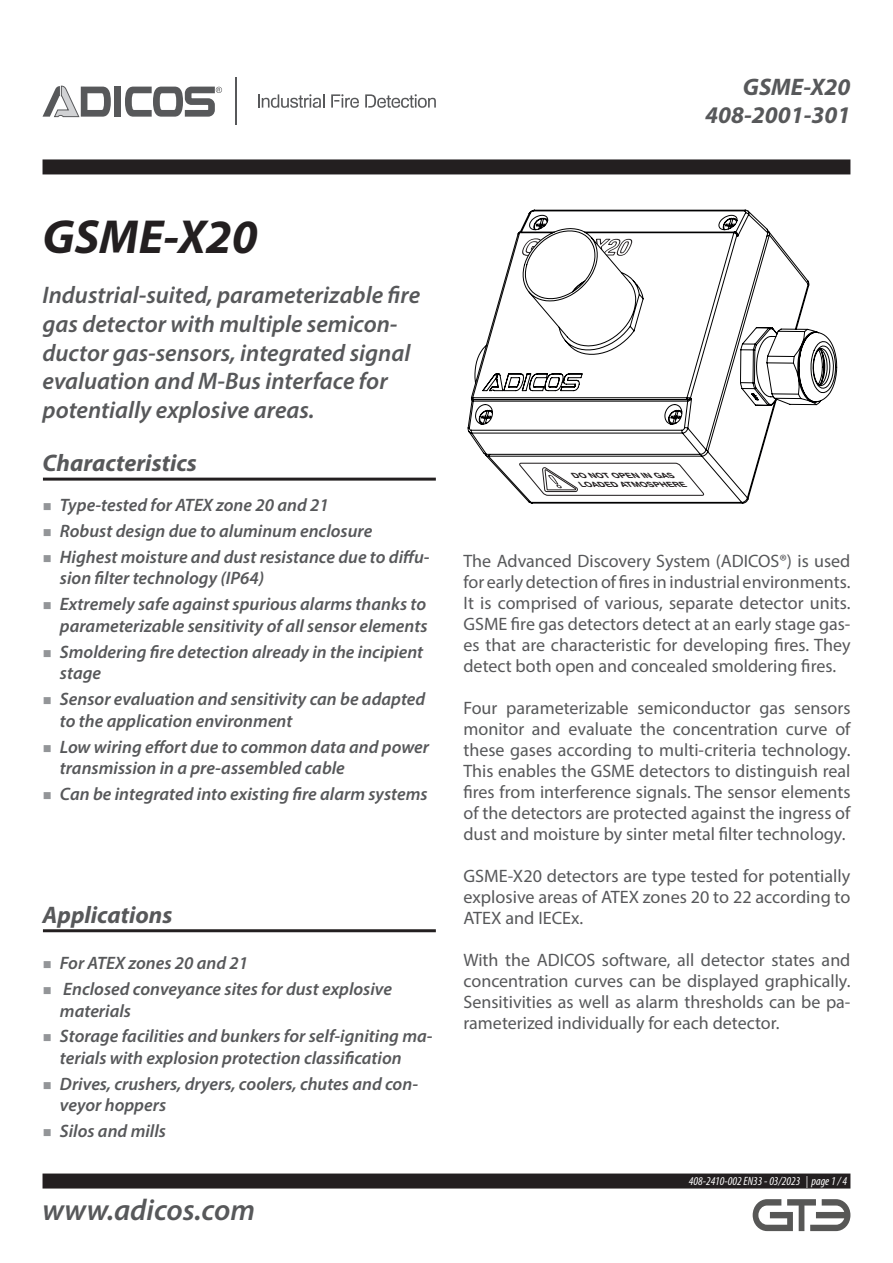
<style>
.page{position:relative;width:893px;height:1263px;background:#fff}
.page>*{position:absolute;margin:0;border:0;box-sizing:border-box;transform-origin:0 0}
._01_-_Überschrift_Da{font:italic 700 48px "Myriad Pro";color:#231f20}
.t1{font:italic 600 30px "Myriad Pro";color:#57585a}
.t2{font:italic 600 24px/28.8px "Myriad Pro";color:#57585a}
.t3{font:italic 700 24px "Myriad Pro";color:#57585a}
.Fließtext{font:18px/21px "Myriad Pro";color:#57585a;text-align:justify}
.t4{font:italic 600 18px/21.6px "Myriad Pro";color:#57585a}
.Überschrift_unnumber{font:italic condensed 12px "Myriad Pro";color:#fff}
.t5{font:italic 700 7.2px/8.7px "Helvetica Rounded";color:#231f20;scale:1.25 1}
</style>
<div class="page">
<svg style="left:258px;top:94px;width:66px;height:14px"></svg>
<svg style="left:331px;top:94px;width:28px;height:14px"></svg>
<svg style="left:365px;top:94px;width:71px;height:14px"></svg>
<hr style="left:235px;top:77px;width:2px;height:48px;background:#57585a">
<div style="left:115px;top:87px;width:6px;height:30px;background:#57585a"></div>
<svg style="left:43px;top:86px;width:68px;height:31px"></svg>
<svg style="left:125px;top:87px;width:97px;height:30px"></svg>
<svg style="left:753px;top:1199px;width:97px;height:32px"></svg>
<div style="left:43px;top:159px;width:807px;height:15px;background:#231f20"></div>
<div style="left:43px;top:1173px;width:807px;height:15px;background:#231f20"></div>
<svg style="left:468px;top:210px;width:369px;height:293px"></svg>
<svg style="left:518px;top:462px;width:187px;height:34px"></svg>
<hr style="left:43px;top:929px;width:393px;height:3px;background:#231f20">
<hr style="left:43px;top:478px;width:393px;height:3px;background:#231f20">
<p class="t3" style="left:743px;top:71px;width:109px">GSME-X20</p>
<p class="t3" style="left:705px;top:100px;width:147px">408-2001-301</p>
<p class="_01_-_Überschrift_Da" style="left:43px;top:205px;width:217px">GSME-X20</p>
<p class="t2" style="left:43px;top:280px;width:379px">Industrial-suited, parameterizable fire gas detector with multiple semicon&shy;ductor gas-sensors, integrated signal evaluation and M-Bus interface for potentially explosive areas.</p>
<p class="t3" style="left:43px;top:447px;width:156px">Characteristics</p>
<p class="t4" style="left:60px;top:494px;width:270px">Type-tested for ATEX zone 20 and 21</p>
<p class="t4" style="left:60px;top:520px;width:314px">Robust design due to aluminum enclosure</p>
<p class="t4" style="left:60px;top:545px;width:371px">Highest moisture and dust resistance due to diffu&shy;sion filter technology (IP64)</p>
<p class="t4" style="left:60px;top:593px;width:369px">Extremely safe against spurious alarms thanks to parameterizable sensitivity of all sensor elements</p>
<p class="t4" style="left:60px;top:640px;width:365px">Smoldering fire detection already in the incipient stage</p>
<p class="t4" style="left:60px;top:688px;width:367px">Sensor evaluation and sensitivity can be adapted to the application environment</p>
<p class="t4" style="left:60px;top:735px;width:371px">Low wiring effort due to common data and power transmission in a pre-assembled cable</p>
<p class="t4" style="left:60px;top:783px;width:369px">Can be integrated into existing fire alarm systems</p>
<p class="t3" style="left:43px;top:899px;width:131px">Applications</p>
<p class="t4" style="left:60px;top:952px;width:190px">For ATEX zones 20 and 21</p>
<p class="t4" style="left:60px;top:977px;width:334px">Enclosed conveyance sites for dust explosive materials</p>
<p class="t4" style="left:60px;top:1025px;width:374px">Storage facilities and bunkers for self-igniting ma&shy;terials with explosion protection classification</p>
<p class="t4" style="left:60px;top:1072px;width:360px">Drives, crushers, dryers, coolers, chutes and con&shy;veyor hoppers</p>
<p class="t4" style="left:60px;top:1120px;width:108px">Silos and mills</p>
<h2 class="t1" style="left:43px;top:1191px;width:214px">www.adicos.com</h2>
<p class="t5" style="left:581px;top:471px;width:92px;text-indent:-7px">DONOTOPENINGAS<br>LOADEDATMOSPHERE</p>
<p class="Fließtext" style="left:463px;top:550px;width:388px">The Advanced Discovery System (ADICOS®) is used for early detection of fires in industrial environments.<br>It is comprised of various, separate detector units.<br>GSME fire gas detectors detect at an early stage gas&shy;es that are characteristic for developing fires. They detect both open and concealed smoldering fires.</p>
<p class="Fließtext" style="left:463px;top:697px;width:388px">Four parameterizable semiconductor gas sensors monitor and evaluate the concentration curve of these gases according to multi-criteria technology.<br>This enables the GSME detectors to distinguish real fires from interference signals. The sensor elements of the detectors are protected against the ingress of dust and moisture by sinter metal filter technology.</p>
<p class="Fließtext" style="left:463px;top:865px;width:388px">GSME-X20 detectors are type tested for potentially explosive areas of ATEX zones 20 to 22 according to ATEX and IECEx.</p>
<p class="Fließtext" style="left:463px;top:949px;width:388px">With the ADICOS software, all detector states and concentration curves can be displayed graphically.<br>Sensitivities as well as alarm thresholds can be pa&shy;rameterized individually for each detector.</p>
<p class="Überschrift_unnumber" style="left:689px;top:1174px;width:160px">408-2410-002 EN33 - 03/2023 | page 1 / 4</p>
</div>
